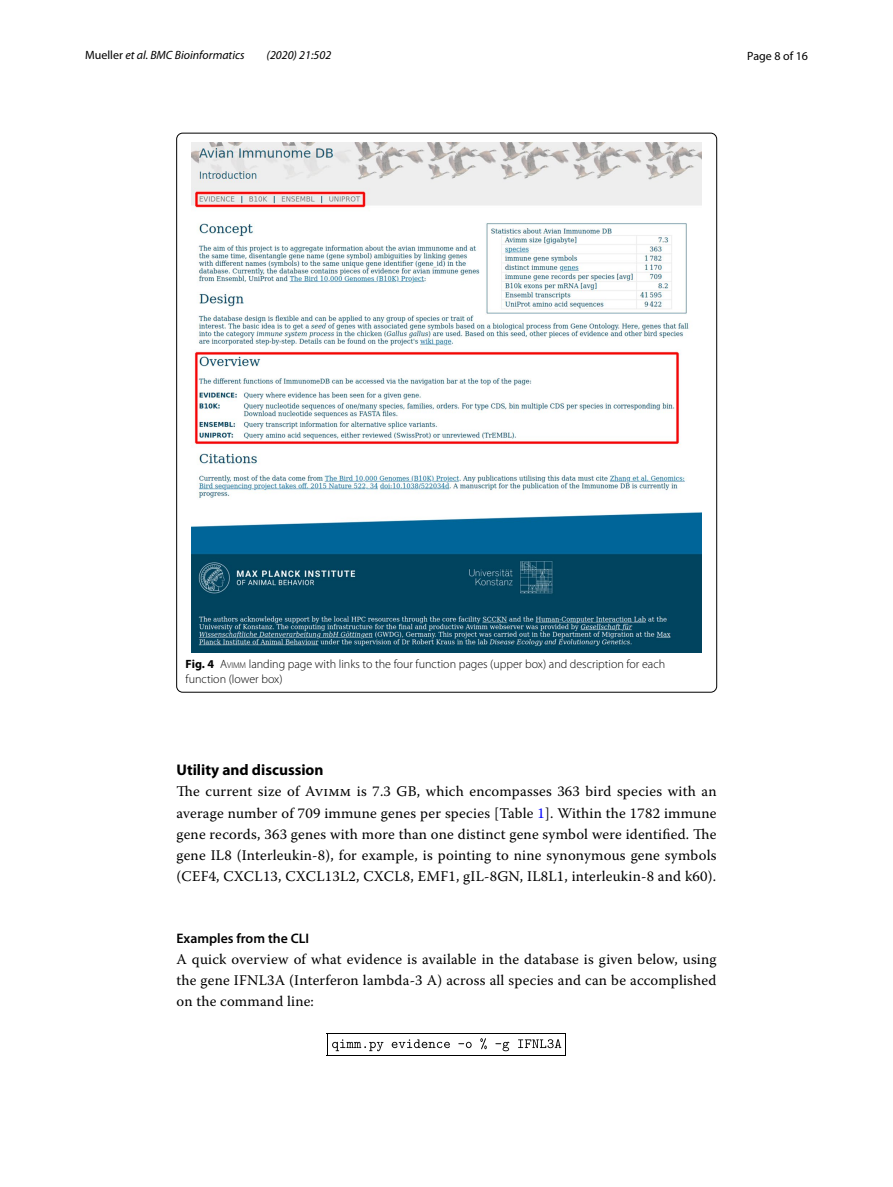
<style>
.page{position:relative;width:893px;height:1187px;background:#fff}
.page>*{position:absolute;margin:0;border:0;box-sizing:border-box;transform-origin:0 0}
.t1{font:700 15.45px "Myriad Pro";color:#000}
.t2{font:14.7px/21.3px "Warnock Pro";letter-spacing:.015em;color:#000;text-align:justify}
.t3{font:600 13.8px "Myriad Pro";color:#000}
.t4{font:300 12px/15px "Myriad Pro";color:#000}
.t5{font:italic 12px "Myriad Pro";color:#000}
.t6{font:12px "Myriad Pro";color:#000}
.s1{font-style:normal}
.s2{font-weight:700}
.s3{font-style:inherit}
.s4{font-size:8.4px}
.s5{color:#00f}
</style>
<div class="page">
<svg style="left:327px;top:1033px;width:239px;height:22px"></svg>
<hr style="left:327px;top:1055px;width:239px;height:1px;background:#000">
<img style="left:191px;top:142px;width:511px;height:510px">
<p class="t5" style="left:85px;top:48px;width:161px"><span class="s1">Mueller</span> et al. BMC Bioinformatics</p>
<p class="t5" style="left:267px;top:48px;width:66px">(2020) 21:502</p>
<p class="t6" style="left:747px;top:48px;width:62px">Page 8 of 16</p>
<p class="t4" style="left:186px;top:656px;width:481px"><span class="s2">Fig. 4</span> <span class="s3">A</span><span class="s4">VIMM</span> landing page with links to the four function pages (upper box) and description for each function (lower box)</p>
<p class="t1" style="left:176px;top:759px;width:149px">Utility and discussion</p>
<p class="t2" style="left:176px;top:780px;width:542px">The current size of Avimm is 7.3 GB, which encompasses 363 bird species with an average number of 709 immune genes per species [Table <span class="s5">1</span>]. Within the 1782 immune gene records, 363 genes with more than one distinct gene symbol were identified. The gene IL8 (Interleukin-8), for example, is pointing to nine synonymous gene symbols (CEF4, CXCL13, CXCL13L2, CXCL8, EMF1, gIL-8GN, IL8L1, interleukin-8 and k60).</p>
<p class="t3" style="left:176px;top:929px;width:134px">Examples from the CLI</p>
<p class="t2" style="left:176px;top:947px;width:542px">A quick overview of what evidence is available in the database is given below, using the gene IFNL3A (Interferon lambda-3 A) across all species and can be accomplished on the command line:</p>
</div>
